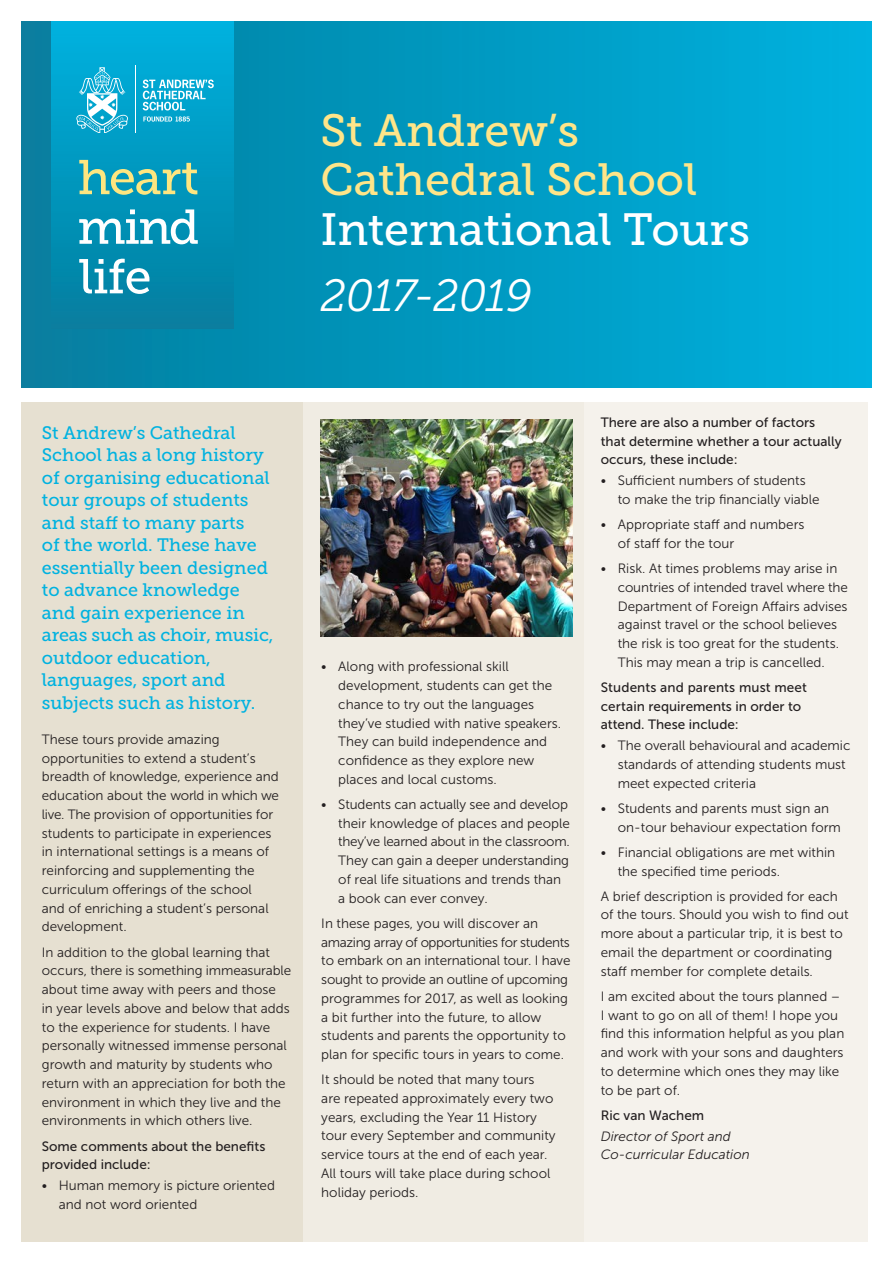
<style>
.page{position:relative;width:893px;height:1263px;background:#fff}
.page>*{position:absolute;margin:0;border:0;box-sizing:border-box;transform-origin:0 0}
.t1{font:45px/49.5px "Museo Slab 500";color:#ffe589}
.intro_paragraph{font:italic 45px "Museo Slab 300";letter-spacing:-.02em;color:#fff}
.Intro_Copy_Blue_Muse{font:18px/22.5px "Museo Slab 500";color:#00b2e0}
.Body_Copy_Museo_300{font:13.5px/18.8px "Museo Sans 300";color:#231f20}
.Intro_Copy_Blue_Muse-2{font:13.5px/18.8px "Museo Sans 300";color:#231f20}
.Sub_Head{font:13.5px/18.8px "Museo Sans 500";color:#231f20}
.Body_Copy_Museo_300-2{font:italic 13.5px/18.8px "Museo Sans 300";color:#231f20}
.s1{color:#fff}
</style>
<div class="page">
<div style="left:21px;top:21px;width:851px;height:366px;background:linear-gradient(to right,#047e9e,#00b2df)"></div>
<div style="left:21px;top:402px;width:282px;height:840px;background:#e6e0d1"></div>
<div style="left:303px;top:402px;width:281px;height:840px;background:#f0ece3"></div>
<div style="left:584px;top:402px;width:283px;height:840px;background:#f5f2ec"></div>
<div style="left:51px;top:21px;width:183px;height:307px;background:linear-gradient(to bottom,#00b2df,#047e9f)"></div>
<svg style="left:79px;top:160px;width:118px;height:35px;background:#54b1a9"></svg>
<svg style="left:79px;top:209px;width:119px;height:35px"></svg>
<svg style="left:79px;top:259px;width:70px;height:35px"></svg>
<svg style="left:143px;top:80px;width:71px;height:30px"></svg>
<hr style="left:135px;top:65px;width:1px;height:68px;background:#fff">
<svg style="left:76px;top:67px;width:53px;height:66px;background:#45bcdb"></svg>
<svg style="left:143px;top:116px;width:47px;height:6px"></svg>
<img style="left:320px;top:419px;width:253px;height:217px">
<p class="t1" style="left:320px;top:106px;width:431px">St Andrew’s<br>Cathedral School<br><span class="s1">International Tours</span></p>
<p class="intro_paragraph" style="left:320px;top:271px;width:213px">2017-2019</p>
<p class="Intro_Copy_Blue_Muse" style="left:42px;top:421px;width:233px">St Andrew’s Cathedral<br>School has a long history of organising educational tour groups of students and staff to many parts<br>of the world. These have essentially been designed to advance knowledge and gain experience in areas such as choir, music, outdoor education, languages, sport and subjects such as history.</p>
<p class="Intro_Copy_Blue_Muse-2" style="left:42px;top:730px;width:239px">These tours provide amazing opportunities to extend a student’s breadth of knowledge, experience and education about the world in which we live. The provision of opportunities for students to participate in experiences in international settings is a means of reinforcing and supplementing the curriculum offerings of the school<br>and of enriching a student’s personal development.</p>
<p class="Intro_Copy_Blue_Muse-2" style="left:42px;top:943px;width:251px">In addition to the global learning that occurs, there is something immeasurable about time away with peers and those<br>in year levels above and below that adds to the experience for students. I have personally witnessed immense personal growth and maturity by students who return with an appreciation for both the environment in which they live and the environments in which others live.</p>
<p class="Sub_Head" style="left:42px;top:1136px;width:225px">Some comments about the benefits provided include:</p>
<p class="Body_Copy_Museo_300" style="left:59px;top:1176px;width:218px;text-indent:-17px">• Human memory is picture oriented and not word oriented</p>
<p class="Body_Copy_Museo_300" style="left:338px;top:657px;width:224px;text-indent:-17px">• Along with professional skill development, students can get the chance to try out the languages they’ve studied with native speakers.<br>They can build independence and confidence as they explore new places and local customs.</p>
<p class="Body_Copy_Museo_300" style="left:338px;top:795px;width:233px;text-indent:-17px">• Students can actually see and develop their knowledge of places and people they’ve learned about in the classroom.<br>They can gain a deeper understanding of real life situations and trends than a book can ever convey.</p>
<p class="Body_Copy_Museo_300" style="left:321px;top:914px;width:251px">In these pages, you will discover an amazing array of opportunities for students to embark on an international tour. I have sought to provide an outline of upcoming programmes for 2017, as well as looking a bit further into the future, to allow students and parents the opportunity to plan for specific tours in years to come.</p>
<p class="Body_Copy_Museo_300" style="left:321px;top:1070px;width:236px">It should be noted that many tours are repeated approximately every two years, excluding the Year 11 History tour every September and community service tours at the end of each year.<br>All tours will take place during school holiday periods.</p>
<p class="Sub_Head" style="left:601px;top:413px;width:242px">There are also a number of factors that determine whether a tour actually occurs, these include:</p>
<p class="Body_Copy_Museo_300" style="left:618px;top:471px;width:203px;text-indent:-17px">• Sufficient numbers of students to make the trip financially viable</p>
<p class="Body_Copy_Museo_300" style="left:618px;top:515px;width:188px;text-indent:-17px">• Appropriate staff and numbers of staff for the tour</p>
<p class="Body_Copy_Museo_300" style="left:618px;top:559px;width:232px;text-indent:-17px">• Risk. At times problems may arise in countries of intended travel where the Department of Foreign Affairs advises against travel or the school believes the risk is too great for the students.<br>This may mean a trip is cancelled.</p>
<p class="Sub_Head" style="left:601px;top:678px;width:208px">Students and parents must meet certain requirements in order to attend. These include:</p>
<p class="Body_Copy_Museo_300" style="left:618px;top:736px;width:234px;text-indent:-17px">• The overall behavioural and academic standards of attending students must meet expected criteria</p>
<p class="Body_Copy_Museo_300" style="left:618px;top:799px;width:225px;text-indent:-17px">• Students and parents must sign an on-tour behaviour expectation form</p>
<p class="Body_Copy_Museo_300" style="left:618px;top:843px;width:219px;text-indent:-17px">• Financial obligations are met within the specified time periods.</p>
<p class="Body_Copy_Museo_300" style="left:601px;top:887px;width:249px">A brief description is provided for each of the tours. Should you wish to find out more about a particular trip, it is best to email the department or coordinating staff member for complete details.</p>
<p class="Body_Copy_Museo_300" style="left:601px;top:987px;width:245px">I am excited about the tours planned – I want to go on all of them! I hope you find this information helpful as you plan and work with your sons and daughters to determine which ones they may like to be part of.</p>
<p class="Sub_Head" style="left:601px;top:1106px;width:105px">Ric van Wachem</p>
<p class="Body_Copy_Museo_300-2" style="left:601px;top:1127px;width:151px">Director of Sport and<br>Co-curricular Education</p>
</div>
